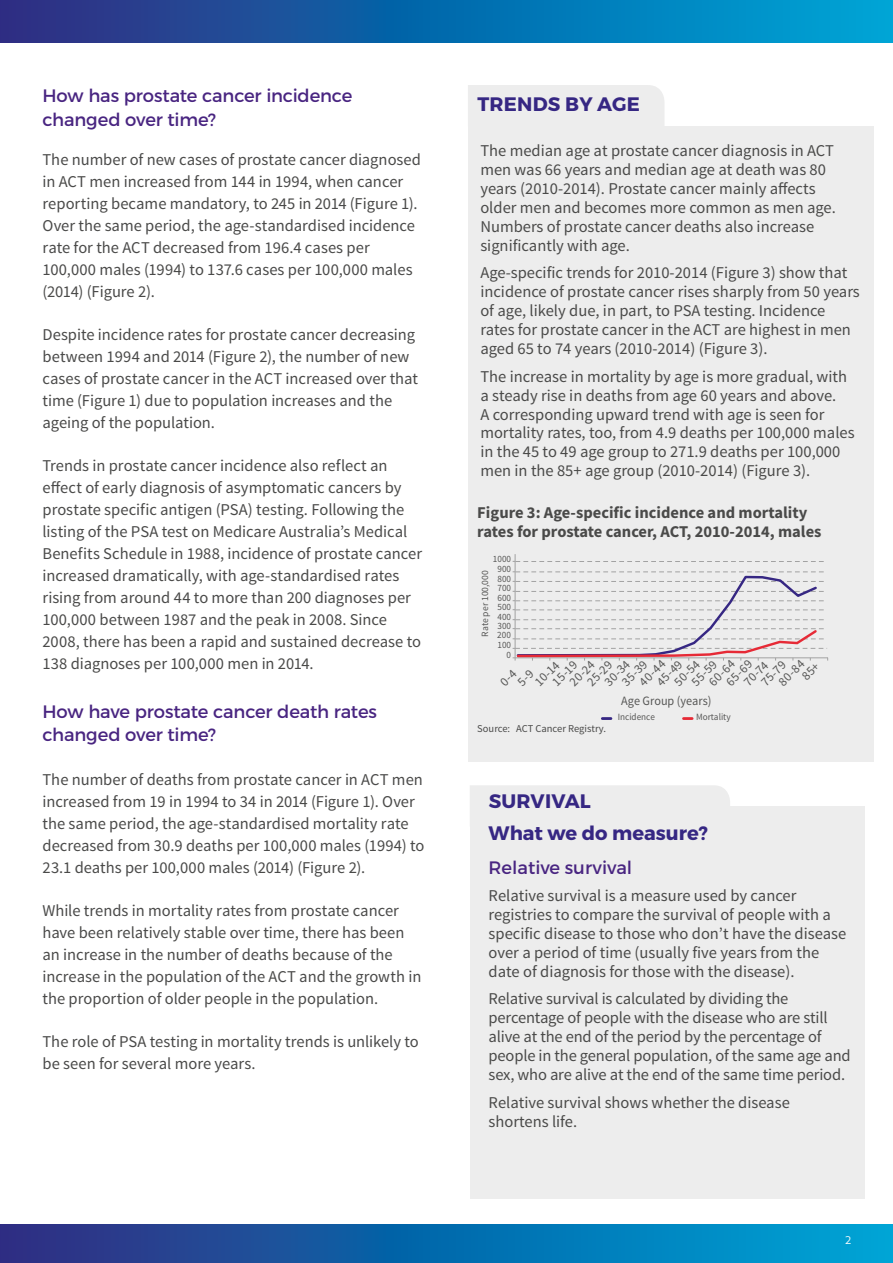
<style>
.page{position:relative;width:893px;height:1263px;background:#fff}
.page>*{position:absolute;margin:0;border:0;box-sizing:border-box;transform-origin:0 0}
.t1{font:700 19.5px/31.5px "Montserrat";color:#362783}
.t2{font:18px/23.7px "Montserrat";letter-spacing:-.01em;color:#492581}
.t3{font:16.5px/22px "Source Sans Pro";color:#4a4a49}
.t4{font:700 16.5px/18.9px "Source Sans Pro";color:#4a4a49}
.t5{font:12.75px "Source Sans Pro";color:#575756}
.t6{font:12.75px "Source Sans Pro";color:#575756;scale:.96 1}
.t7{font:300 12px "Aller";color:#fff}
.t8{font:10.5px "Source Sans Pro";color:#4a4a49}
.t9{font:9.6px "Source Sans Pro";color:#575756;scale:.96 1}
.t10{font:9.6px "Source Sans Pro";color:#575756}
</style>
<div class="page">
<svg style="left:0;top:0;width:893px;height:43px"></svg>
<svg style="left:0;top:1225px;width:893px;height:38px"></svg>
<div style="left:470px;top:806px;width:394px;height:393px;background:#ededed"></div>
<div style="left:470px;top:785px;width:260px;height:21px;background:#ededed"></div>
<div style="left:468px;top:126px;width:406px;height:636px;background:#ededed"></div>
<div style="left:468px;top:85px;width:196px;height:41px;background:#ededed"></div>
<svg style="left:602px;top:717px;width:9px;height:3px"></svg>
<svg style="left:683px;top:717px;width:9px;height:3px"></svg>
<hr style="left:515px;top:554px;width:1px;height:104px;background:#a2a2a2">
<svg style="left:513px;top:561px;width:311px;height:1px"></svg>
<svg style="left:512px;top:571px;width:316px;height:90px"></svg>
<p class="t2" style="left:43px;top:84px;width:311px">How has prostate cancer incidence changed over time?</p>
<p class="t3" style="left:43px;top:149px;width:380px">The number of new cases of prostate cancer diagnosed in ACT men increased from 144 in 1994, when cancer reporting became mandatory, to 245 in 2014 (Figure 1).<br>Over the same period, the age-standardised incidence rate for the ACT decreased from 196.4 cases per 100,000 males (1994) to 137.6 cases per 100,000 males (2014) (Figure 2).</p>
<p class="t3" style="left:43px;top:324px;width:377px">Despite incidence rates for prostate cancer decreasing between 1994 and 2014 (Figure 2), the number of new cases of prostate cancer in the ACT increased over that time (Figure 1) due to population increases and the ageing of the population.</p>
<p class="t3" style="left:43px;top:455px;width:381px">Trends in prostate cancer incidence also reflect an effect of early diagnosis of asymptomatic cancers by prostate specific antigen (PSA) testing. Following the listing of the PSA test on Medicare Australia’s Medical Benefits Schedule in 1988, incidence of prostate cancer increased dramatically, with age-standardised rates rising from around 44 to more than 200 diagnoses per 100,000 between 1987 and the peak in 2008. Since 2008, there has been a rapid and sustained decrease to 138 diagnoses per 100,000 men in 2014.</p>
<p class="t2" style="left:43px;top:699px;width:336px">How have prostate cancer death rates changed over time?</p>
<p class="t3" style="left:43px;top:768px;width:383px">The number of deaths from prostate cancer in ACT men increased from 19 in 1994 to 34 in 2014 (Figure 1). Over the same period, the age-standardised mortality rate decreased from 30.9 deaths per 100,000 males (1994) to 23.1 deaths per 100,000 males (2014) (Figure 2).</p>
<p class="t3" style="left:43px;top:899px;width:380px">While trends in mortality rates from prostate cancer have been relatively stable over time, there has been an increase in the number of deaths because of the increase in the population of the ACT and the growth in the proportion of older people in the population.</p>
<p class="t3" style="left:43px;top:1031px;width:378px">The role of PSA testing in mortality trends is unlikely to be seen for several more years.</p>
<p class="t1" style="left:477px;top:89px;width:164px">TRENDS BY AGE</p>
<p class="t3" style="left:480px;top:141px;width:357px;line-height:18.9px">The median age at prostate cancer diagnosis in ACT men was 66 years and median age at death was 80 years (2010-2014). Prostate cancer mainly affects older men and becomes more common as men age.<br>Numbers of prostate cancer deaths also increase significantly with age.</p>
<p class="t3" style="left:480px;top:263px;width:381px;line-height:18.9px">Age-specific trends for 2010-2014 (Figure 3) show that incidence of prostate cancer rises sharply from 50 years of age, likely due, in part, to PSA testing. Incidence rates for prostate cancer in the ACT are highest in men aged 65 to 74 years (2010-2014) (Figure 3).</p>
<p class="t3" style="left:480px;top:367px;width:376px;line-height:18.9px">The increase in mortality by age is more gradual, with a steady rise in deaths from age 60 years and above.<br>A corresponding upward trend with age is seen for mortality rates, too, from 4.9 deaths per 100,000 males in the 45 to 49 age group to 271.9 deaths per 100,000 men in the 85+ age group (2010-2014) (Figure 3).</p>
<p class="t4" style="left:477px;top:503px;width:346px">Figure 3: Age-specific incidence and mortality rates for prostate cancer, ACT, 2010-2014, males</p>
<p class="t9" style="left:493px;top:553px;width:20px">1000</p>
<p class="t9" style="left:497px;top:563px;width:16px">900</p>
<p class="t10" style="left:479px;top:637px;width:68px;rotate:-90deg">Rate per 100,000</p>
<p class="t9" style="left:497px;top:572px;width:16px">800</p>
<p class="t9" style="left:497px;top:582px;width:16px">700</p>
<p class="t9" style="left:497px;top:592px;width:16px">600</p>
<p class="t9" style="left:497px;top:601px;width:16px">500</p>
<p class="t9" style="left:497px;top:611px;width:16px">400</p>
<p class="t9" style="left:497px;top:620px;width:16px">300</p>
<p class="t9" style="left:497px;top:629px;width:16px">200</p>
<p class="t9" style="left:497px;top:639px;width:16px">100</p>
<p class="t9" style="left:507px;top:649px;width:6px">0</p>
<p class="t5" style="left:636px;top:678px;width:33px;rotate:-45deg">40-44</p>
<p class="t5" style="left:705px;top:678px;width:33px;rotate:-45deg">60-64</p>
<p class="t5" style="left:775px;top:678px;width:33px;rotate:-45deg">80-84</p>
<p class="t5" style="left:670px;top:678px;width:32px;rotate:-45deg">50-54</p>
<p class="t5" style="left:723px;top:678px;width:32px;rotate:-45deg">65-69</p>
<p class="t5" style="left:601px;top:678px;width:32px;rotate:-45deg">30-34</p>
<p class="t5" style="left:653px;top:678px;width:32px;rotate:-45deg">45-49</p>
<p class="t5" style="left:688px;top:678px;width:32px;rotate:-45deg">55-59</p>
<p class="t5" style="left:618px;top:678px;width:32px;rotate:-45deg">35-39</p>
<p class="t5" style="left:583px;top:678px;width:32px;rotate:-45deg">25-29</p>
<p class="t5" style="left:549px;top:678px;width:31px;rotate:-45deg">15-19</p>
<p class="t5" style="left:566px;top:678px;width:31px;rotate:-45deg">20-24</p>
<p class="t5" style="left:757px;top:678px;width:31px;rotate:-45deg">75-79</p>
<p class="t5" style="left:531px;top:678px;width:31px;rotate:-45deg">10-14</p>
<p class="t5" style="left:740px;top:678px;width:31px;rotate:-45deg">70-74</p>
<p class="t6" style="left:621px;top:693px;width:96px">Age Group (years)</p>
<p class="t9" style="left:618px;top:711px;width:40px">Incidence</p>
<p class="t9" style="left:696px;top:711px;width:37px">Mortality</p>
<p class="t8" style="left:477px;top:722px;width:130px">Source: ACT Cancer Registry.</p>
<p class="t1" style="left:489px;top:786px;width:221px">SURVIVAL<br>What we do measure?</p>
<p class="t2" style="left:489px;top:855px;width:145px">Relative survival</p>
<p class="t3" style="left:489px;top:886px;width:359px;line-height:18.9px">Relative survival is a measure used by cancer registries to compare the survival of people with a specific disease to those who don’t have the disease over a period of time (usually five years from the date of diagnosis for those with the disease).</p>
<p class="t3" style="left:489px;top:990px;width:364px;line-height:18.9px">Relative survival is calculated by dividing the percentage of people with the disease who are still alive at the end of the period by the percentage of people in the general population, of the same age and sex, who are alive at the end of the same time period.</p>
<p class="t3" style="left:489px;top:1093px;width:303px;line-height:18.9px">Relative survival shows whether the disease shortens life.</p>
<p class="t7" style="left:845px;top:1233px;width:9px">2</p>
</div>
